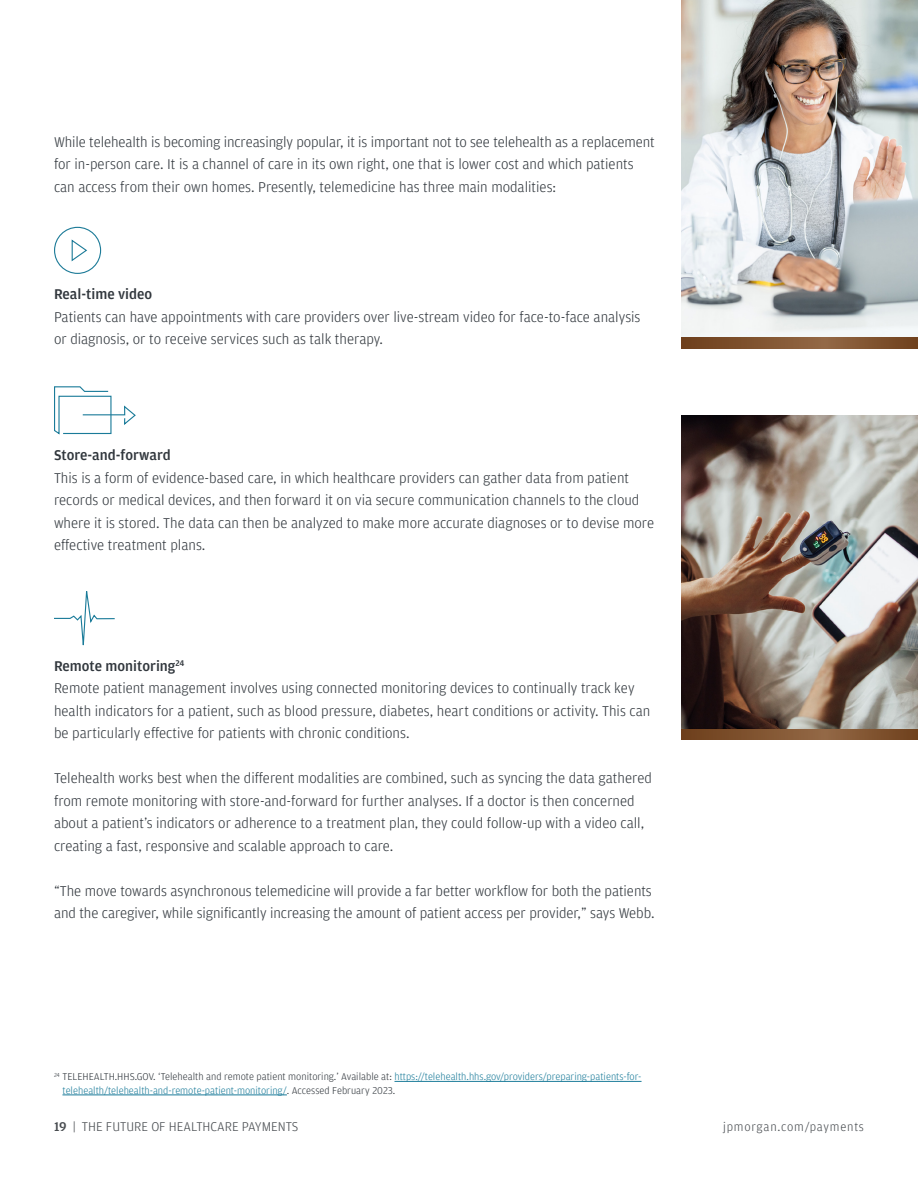
<style>
.page{position:relative;width:918px;height:1188px;background:#fff}
.page>*{position:absolute;margin:0;border:0;box-sizing:border-box;transform-origin:0 0}
.t1{font:300 15px/22.5px "Amplitude";color:#31373d}
.t2{font:500 15px "Amplitude";color:#31373d}
.t3{font:300 13.5px "Amplitude";color:#484c50}
.t4{font:300 12.75px "Amplitude";letter-spacing:.06em;color:#484c50}
.t5{font:300 10.5px/13.5px "Amplitude";color:#1a7b99}
.s1{color:#31373d}
.s2{font-weight:500}
</style>
<div class="page">
<hr style="left:395px;top:1081px;width:247px;height:1px;background:#1a7b99">
<hr style="left:62px;top:1095px;width:225px;height:1px;background:#1a7b99">
<div style="left:54px;top:227px;width:47px;height:47px;border:1px solid #1d7b98;border-radius:23px"></div>
<svg style="left:71px;top:239px;width:16px;height:23px"></svg>
<svg style="left:54px;top:591px;width:61px;height:55px"></svg>
<svg style="left:54px;top:386px;width:82px;height:49px"></svg>
<img style="left:682px;top:0;width:236px;height:337px">
<svg style="left:682px;top:338px;width:236px;height:10px;background:#805330"></svg>
<img style="left:682px;top:416px;width:236px;height:313px">
<svg style="left:682px;top:729px;width:236px;height:11px;background:#805330"></svg>
<p class="t1" style="left:54px;top:131px;width:602px">While telehealth is becoming increasingly popular, it is important not to see telehealth as a replacement for in-person care. It is a channel of care in its own right, one that is lower cost and which patients can access from their own homes. Presently, telemedicine has three main modalities:</p>
<h3 class="t2" style="left:54px;top:286px;width:100px">Real-time video</h3>
<p class="t1" style="left:54px;top:306px;width:588px">Patients can have appointments with care providers over live-stream video for face-to-face analysis or diagnosis, or to receive services such as talk therapy.</p>
<h3 class="t2" style="left:54px;top:447px;width:118px">Store-and-forward</h3>
<p class="t1" style="left:54px;top:466px;width:602px">This is a form of evidence-based care, in which healthcare providers can gather data from patient records or medical devices, and then forward it on via secure communication channels to the cloud where it is stored. The data can then be analyzed to make more accurate diagnoses or to devise more effective treatment plans.</p>
<h3 class="t2" style="left:54px;top:657px;width:132px">Remote monitoring<sup>24</sup></h3>
<p class="t1" style="left:54px;top:677px;width:598px">Remote patient management involves using connected monitoring devices to continually track key health indicators for a patient, such as blood pressure, diabetes, heart conditions or activity. This can be particularly effective for patients with chronic conditions.</p>
<p class="t1" style="left:54px;top:767px;width:599px">Telehealth works best when the different modalities are combined, such as syncing the data gathered from remote monitoring with store-and-forward for further analyses. If a doctor is then concerned about a patient’s indicators or adherence to a treatment plan, they could follow-up with a video call, creating a fast, responsive and scalable approach to care.</p>
<p class="t1" style="left:54px;top:879px;width:602px">“The move towards asynchronous telemedicine will provide a far better workflow for both the patients and the caregiver, while significantly increasing the amount of patient access per provider,” says Webb.</p>
<p class="t5" style="left:62px;top:1070px;width:581px;text-indent:-8px"><sup>24</sup> <span class="s1">TELEHEALTH.HHS.GOV. ‘Telehealth and remote patient monitoring.’ Available at:</span> https://telehealth.hhs.gov/providers/preparing-patients-for&shy;telehealth/telehealth-and-remote-patient-monitoring/<span class="s1">. Accessed February 2023.</span></p>
<p class="t3" style="left:54px;top:1119px;width:246px"><span class="s2">19</span> | THE FUTURE OF HEALTHCARE PAYMENTS</p>
<p class="t4" style="left:723px;top:1119px;width:142px">jpmorgan.com/payments</p>
</div>
